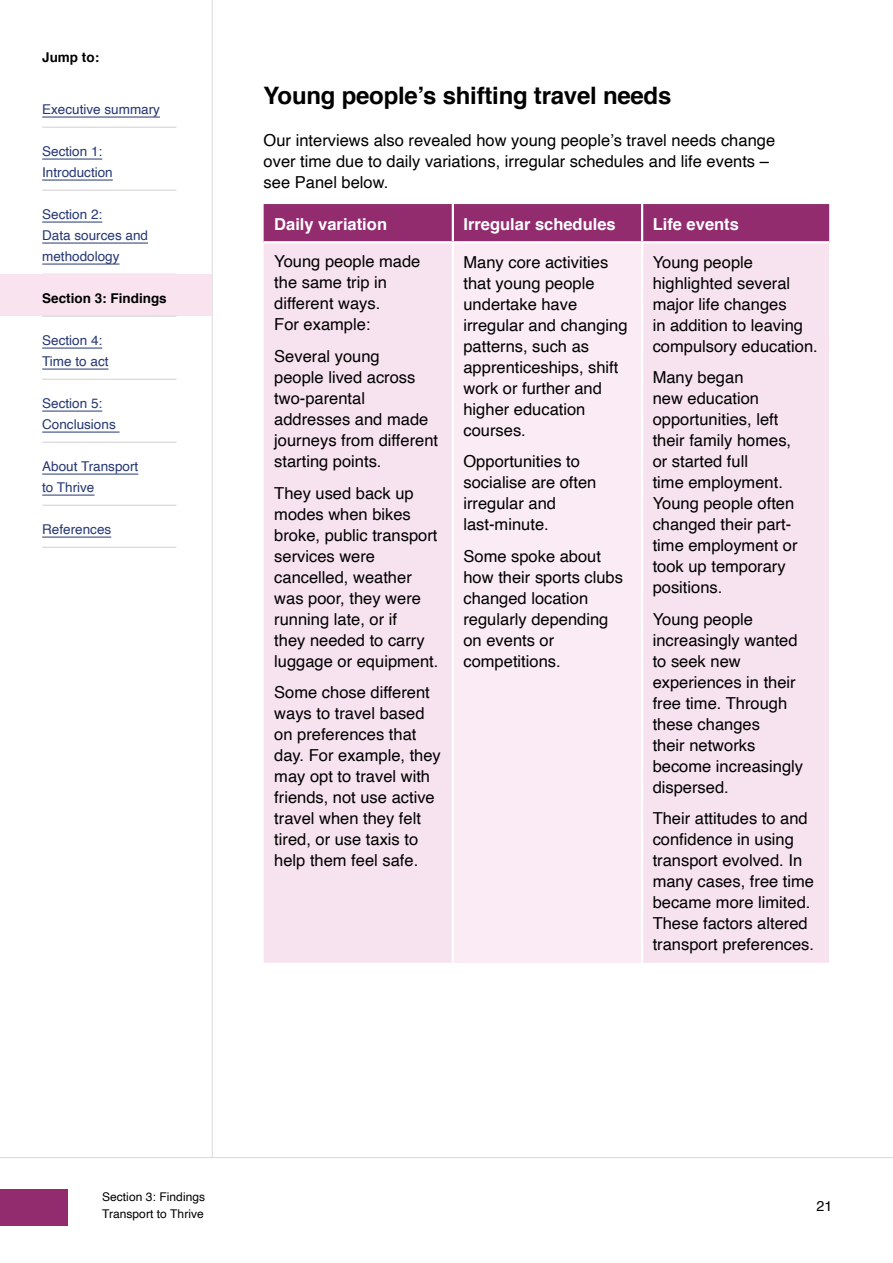
<style>
.page{position:relative;width:893px;height:1263px;background:#fff}
.page>*{position:absolute;margin:0;border:0;box-sizing:border-box;transform-origin:0 0}
.t1{font:700 24px "Helvetica";letter-spacing:-.01em;color:#000}
.t2{font:16.5px/21px "Helvetica";color:#000}
.t3{font:700 16.5px "Helvetica";color:#fff}
.t4{font:14.25px "Helvetica";color:#000}
.t5{font:13.5px/21px "Helvetica";color:#253773}
.t6{font:700 13.5px "Helvetica";color:#000}
.t7{font:12px/16.5px "Helvetica";letter-spacing:.005em;color:#000}
</style>
<div class="page">
<hr style="left:0;top:1157px;width:893px;height:1px;background:#dadada">
<hr style="left:212px;top:0;width:1px;height:1157px;background:#dadada">
<hr style="left:42px;top:127px;width:134px;height:1px;background:#d0d0d0">
<hr style="left:42px;top:117px;width:118px;height:1px;background:#253773">
<hr style="left:42px;top:159px;width:60px;height:1px;background:#253773">
<hr style="left:42px;top:190px;width:134px;height:1px;background:#d0d0d0">
<hr style="left:42px;top:180px;width:71px;height:1px;background:#253773">
<hr style="left:42px;top:222px;width:60px;height:1px;background:#253773">
<hr style="left:42px;top:243px;width:106px;height:1px;background:#253773">
<hr style="left:42px;top:274px;width:134px;height:1px;background:#d0d0d0">
<hr style="left:42px;top:264px;width:78px;height:1px;background:#253773">
<div style="left:0;top:275px;width:212px;height:41px;background:#f9e3ee"></div>
<hr style="left:42px;top:316px;width:134px;height:1px;background:#d0d0d0">
<hr style="left:42px;top:348px;width:60px;height:1px;background:#253773">
<hr style="left:42px;top:379px;width:134px;height:1px;background:#d0d0d0">
<hr style="left:42px;top:369px;width:66px;height:1px;background:#253773">
<hr style="left:42px;top:411px;width:60px;height:1px;background:#253773">
<hr style="left:42px;top:442px;width:134px;height:1px;background:#d0d0d0">
<hr style="left:42px;top:432px;width:78px;height:1px;background:#253773">
<hr style="left:42px;top:474px;width:96px;height:1px;background:#253773">
<hr style="left:42px;top:505px;width:134px;height:1px;background:#d0d0d0">
<hr style="left:42px;top:495px;width:53px;height:1px;background:#253773">
<hr style="left:42px;top:547px;width:134px;height:1px;background:#d0d0d0">
<hr style="left:42px;top:537px;width:69px;height:1px;background:#253773">
<div style="left:264px;top:204px;width:565px;height:37px;background:#922c6f"></div>
<div style="left:264px;top:243px;width:565px;height:720px;background:#f7e2ef"></div>
<div style="left:453px;top:242px;width:189px;height:721px;background:#faebf4"></div>
<hr style="left:452px;top:204px;width:2px;height:37px;background:#fff">
<hr style="left:641px;top:204px;width:2px;height:37px;background:#fff">
<hr style="left:453px;top:241px;width:189px;height:2px;background:#fff">
<hr style="left:452px;top:243px;width:2px;height:720px;background:#fff">
<hr style="left:641px;top:243px;width:2px;height:720px;background:#fff">
<div style="left:0;top:1190px;width:68px;height:36px;background:#922c6f"></div>
<p class="t6" style="left:42px;top:46px;width:58px">Jump to:</p>
<p class="t5" style="left:42px;top:99px;width:119px">Executive summary</p>
<p class="t5" style="left:42px;top:141px;width:72px">Section 1:<br>Introduction</p>
<p class="t5" style="left:42px;top:204px;width:107px">Section 2:<br>Data sources and methodology</p>
<p class="t6" style="left:42px;top:287px;width:126px">Section 3: Findings</p>
<p class="t5" style="left:42px;top:330px;width:68px">Section 4:<br>Time to act</p>
<p class="t5" style="left:42px;top:393px;width:75px">Section 5:<br>Conclusions</p>
<p class="t5" style="left:42px;top:456px;width:98px">About Transport to Thrive</p>
<p class="t5" style="left:42px;top:519px;width:71px">References</p>
<h1 class="t1" style="left:264px;top:76px;width:409px">Young people’s shifting travel needs</h1>
<p class="t2" style="left:264px;top:130px;width:513px">Our interviews also revealed how young people’s travel needs change over time due to daily variations, irregular schedules and life events – see Panel below.</p>
<p class="t3" style="left:274px;top:210px;width:114px">Daily variation</p>
<p class="t3" style="left:463px;top:210px;width:154px">Irregular schedules</p>
<p class="t3" style="left:653px;top:210px;width:88px">Life events</p>
<p class="t2" style="left:274px;top:252px;width:148px">Young people made the same trip in different ways.<br>For example:</p>
<p class="t2" style="left:274px;top:346px;width:165px">Several young<br>people lived across two-parental addresses and made journeys from different starting points.</p>
<p class="t2" style="left:274px;top:483px;width:166px">They used back up modes when bikes broke, public transport services were cancelled, weather was poor, they were running late, or if<br>they needed to carry luggage or equipment.</p>
<p class="t2" style="left:274px;top:682px;width:168px">Some chose different ways to travel based on preferences that day. For example, they may opt to travel with friends, not use active travel when they felt tired, or use taxis to help them feel safe.</p>
<p class="t2" style="left:653px;top:252px;width:167px">Young people highlighted several major life changes<br>in addition to leaving compulsory education.</p>
<p class="t2" style="left:653px;top:367px;width:146px">Many began<br>new education opportunities, left their family homes, or started full<br>time employment.<br>Young people often changed their part&shy;time employment or took up temporary positions.</p>
<p class="t2" style="left:653px;top:609px;width:152px">Young people increasingly wanted to seek new experiences in their free time. Through these changes<br>their networks become increasingly dispersed.</p>
<p class="t2" style="left:653px;top:808px;width:163px">Their attitudes to and confidence in using transport evolved. In many cases, free time became more limited.<br>These factors altered transport preferences.</p>
<p class="t2" style="left:463px;top:252px;width:166px">Many core activities that young people undertake have irregular and changing patterns, such as apprenticeships, shift work or further and higher education courses.</p>
<p class="t2" style="left:463px;top:451px;width:134px">Opportunities to socialise are often irregular and last-minute.</p>
<p class="t2" style="left:463px;top:546px;width:161px">Some spoke about how their sports clubs changed location regularly depending on events or competitions.</p>
<p class="t7" style="left:102px;top:1189px;width:105px">Section 3: Findings<br>Transport to Thrive</p>
<p class="t4" style="left:817px;top:1195px;width:17px">21</p>
</div>
